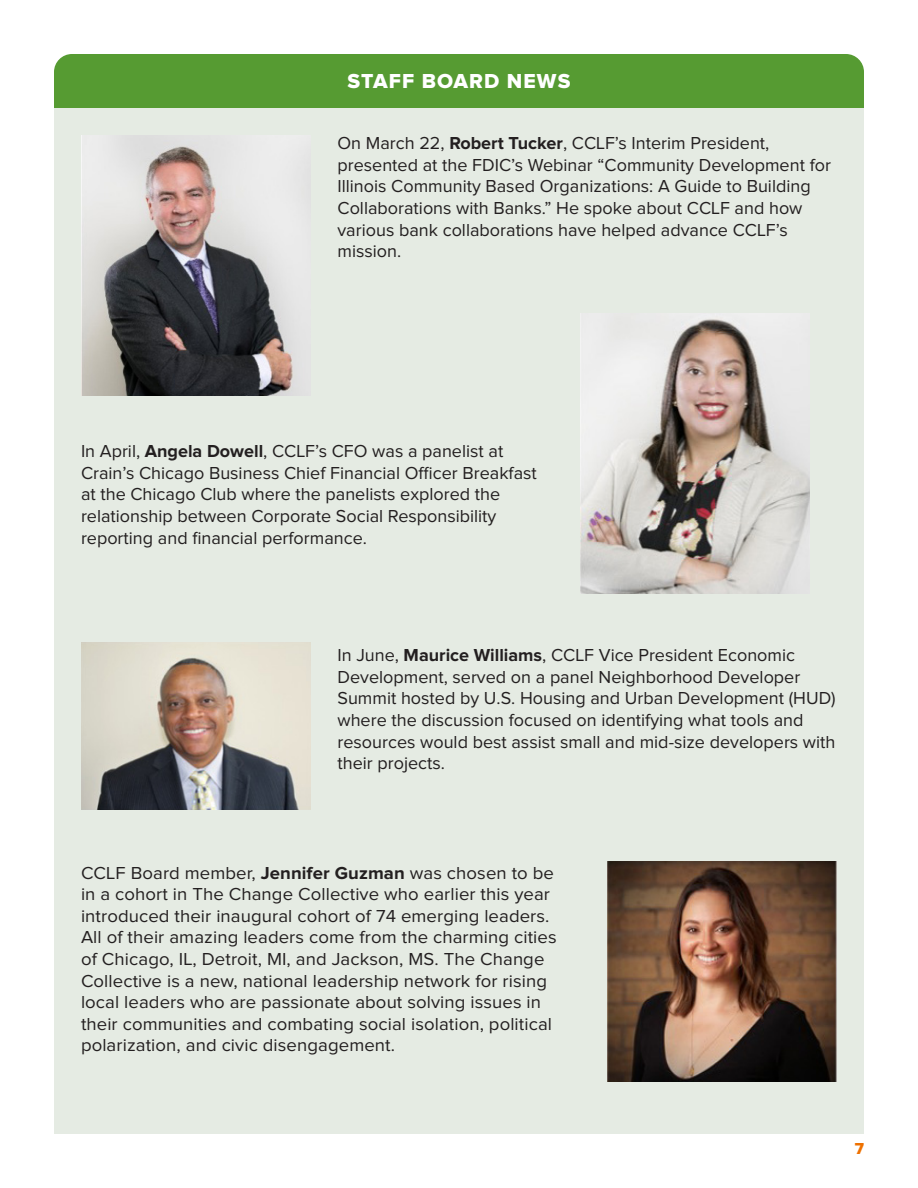
<style>
.page{position:relative;width:918px;height:1188px;background:#fff}
.page>*{position:absolute;margin:0;border:0;box-sizing:border-box;transform-origin:0 0}
.t1{font:21px "Proxima Nova Extrabld";letter-spacing:.05em;color:#fff}
.t2{font:18px/21.6px "Proxima Nova";color:#231f20}
.t3{font:16.5px "Proxima Nova Extrabld";color:#ee7100}
.s1{font-weight:700}
</style>
<div class="page">
<div style="left:54px;top:108px;width:810px;height:1026px;background:#e5ebe3"></div>
<div style="left:54px;top:54px;width:810px;height:54px;background:#569b32"></div>
<img style="left:81px;top:135px;width:221px;height:260px">
<img style="left:580px;top:313px;width:230px;height:281px">
<img style="left:81px;top:643px;width:229px;height:166px">
<img style="left:608px;top:861px;width:229px;height:221px">
<p class="t1" style="left:348px;top:72px;width:224px">STAFF BOARD NEWS</p>
<p class="t2" style="left:338px;top:133px;width:495px">On March 22, <span class="s1">Robert Tucker</span>, CCLF’s Interim President, presented at the FDIC’s Webinar “Community Development for Illinois Community Based Organizations: A Guide to Building Collaborations with Banks.” He spoke about CCLF and how various bank collaborations have helped advance CCLF’s mission.</p>
<p class="t2" style="left:81px;top:441px;width:457px">In April, <span class="s1">Angela Dowell</span>, CCLF’s CFO was a panelist at Crain’s Chicago Business Chief Financial Officer Breakfast at the Chicago Club where the panelists explored the relationship between Corporate Social Responsibility reporting and financial performance.</p>
<p class="t2" style="left:338px;top:645px;width:500px">In June, <span class="s1">Maurice Williams</span>, CCLF Vice President Economic Development, served on a panel Neighborhood Developer Summit hosted by U.S. Housing and Urban Development (HUD) where the discussion focused on identifying what tools and resources would best assist small and mid-size developers with their projects.</p>
<p class="t2" style="left:81px;top:863px;width:477px">CCLF Board member, <span class="s1">Jennifer Guzman</span> was chosen to be in a cohort in The Change Collective who earlier this year introduced their inaugural cohort of 74 emerging leaders.<br>All of their amazing leaders come from the charming cities of Chicago, IL, Detroit, MI, and Jackson, MS. The Change Collective is a new, national leadership network for rising local leaders who are passionate about solving issues in their communities and combating social isolation, political polarization, and civic disengagement.</p>
<p class="t3" style="left:855px;top:1141px;width:11px">7</p>
</div>
